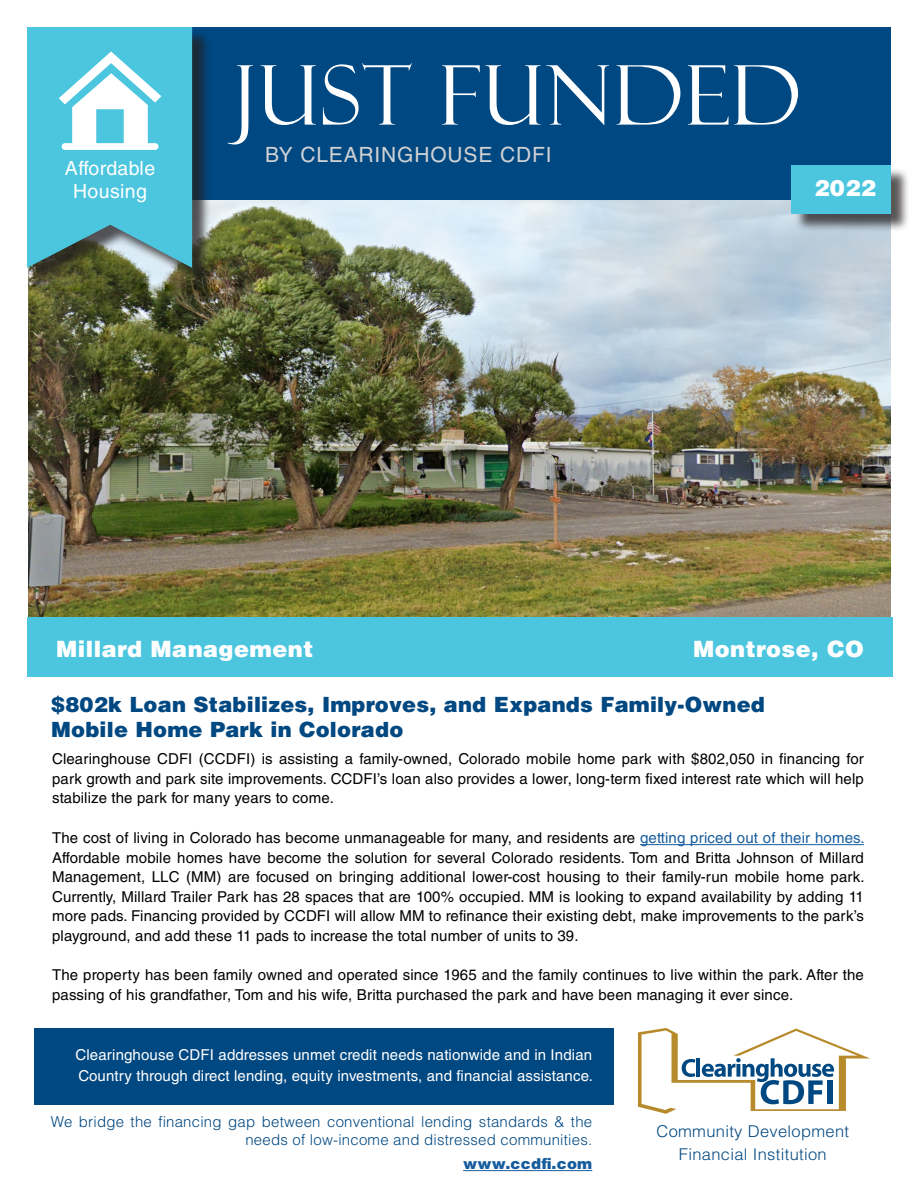
<style>
.page{position:relative;width:918px;height:1188px;background:#fff}
.page>*{position:absolute;margin:0;border:0;box-sizing:border-box;transform-origin:0 0}
.t1{font:82.5px "Felix Titling";letter-spacing:.02em;color:#fff}
.t2{font:900 22.5px "Helvetica LT Std";letter-spacing:.02em;color:#fff}
.t3{font:900 21px/25.2px "Helvetica LT Std";letter-spacing:.01em;color:#004881}
.t4{font:21px "Helvetica LT Std";letter-spacing:.04em;color:#d1d2d4}
.t5{font:19.5px "Helvetica LT Std";letter-spacing:.02em;color:#fff}
.t6{font:300 16.2px/22.5px "Helvetica LT Std";letter-spacing:.02em;color:#004881;text-align:center}
.t7{font:15px/19.5px "Helvetica LT Std";letter-spacing:.01em;color:#000001;text-align:justify}
.t8{font:15px/21px "Helvetica LT Std";letter-spacing:.01em;color:#fff}
.t9{font:300 15px/18px "Helvetica LT Std";letter-spacing:.015em;color:#004881;text-align:right}
.t10{font:900 15px "Helvetica LT Std";letter-spacing:.015em;color:#175d9e}
.s1{color:#175d9e}
</style>
<div class="page">
<img style="left:28px;top:200px;width:862px;height:418px">
<div style="left:35px;top:28px;width:856px;height:172px;background:#004881"></div>
<div style="left:29px;top:29px;width:182px;height:256px;background:#231f20;opacity:.75"></div>
<div style="left:27px;top:618px;width:865px;height:59px;background:#4cc6df"></div>
<svg style="left:27px;top:27px;width:165px;height:241px;background:#65c6d8"></svg>
<hr style="left:640px;top:844px;width:224px;height:1px;background:#175d9e">
<div style="left:794px;top:167px;width:116px;height:65px;background:#231f20;opacity:.75"></div>
<div style="left:792px;top:165px;width:99px;height:48px;background:#4cc6df"></div>
<hr style="left:463px;top:1170px;width:129px;height:1px;background:#175d9e">
<div style="left:35px;top:1028px;width:579px;height:77px;background:#004881"></div>
<svg style="left:638px;top:1028px;width:232px;height:86px"></svg>
<p class="t5" style="left:65px;top:157px;width:92px">Affordable</p>
<p class="t5" style="left:73px;top:180px;width:75px">Housing</p>
<p class="t1" style="left:234px;top:48px;width:568px">JUST FUNDED</p>
<p class="t4" style="left:265px;top:142px;width:288px">BY CLEARINGHOUSE CDFI</p>
<p class="t2" style="left:815px;top:173px;width:63px">2022</p>
<p class="t2" style="left:56px;top:634px;width:259px">Millard Management</p>
<p class="t2" style="left:693px;top:634px;width:172px">Montrose, CO</p>
<p class="t3" style="left:51px;top:691px;width:715px">$802k Loan Stabilizes, Improves, and Expands Family-Owned<br>Mobile Home Park in Colorado</p>
<p class="t7" style="left:52px;top:749px;width:813px">Clearinghouse CDFI (CCDFI) is assisting a family-owned, Colorado mobile home park with $802,050 in financing for park growth and park site improvements. CCDFI’s loan also provides a lower, long-term fixed interest rate which will help stabilize the park for many years to come.</p>
<p class="t7" style="left:52px;top:828px;width:814px">The cost of living in Colorado has become unmanageable for many, and residents are <span class="s1">getting priced out of their homes.<br></span>Affordable mobile homes have become the solution for several Colorado residents. Tom and Britta Johnson of Millard Management, LLC (MM) are focused on bringing additional lower-cost housing to their family-run mobile home park.<br>Currently, Millard Trailer Park has 28 spaces that are 100% occupied. MM is looking to expand availability by adding 11 more pads. Financing provided by CCDFI will allow MM to refinance their existing debt, make improvements to the park’s playground, and add these 11 pads to increase the total number of units to 39.</p>
<p class="t7" style="left:52px;top:965px;width:813px">The property has been family owned and operated since 1965 and the family continues to live within the park. After the passing of his grandfather, Tom and his wife, Britta purchased the park and have been managing it ever since.</p>
<p class="t8" style="left:75px;top:1044px;width:519px">Clearinghouse CDFI addresses unmet credit needs nationwide and in Indian<br>Country through direct lending, equity investments, and financial assistance.</p>
<p class="t9" style="left:51px;top:1113px;width:543px">We bridge the financing gap between conventional lending standards &amp; the needs of low-income and distressed communities.</p>
<p class="t10" style="left:463px;top:1154px;width:131px">www.ccdfi.com</p>
<p class="t6" style="left:657px;top:1120px;width:194px">Community Development<br>Financial Institution</p>
</div>
